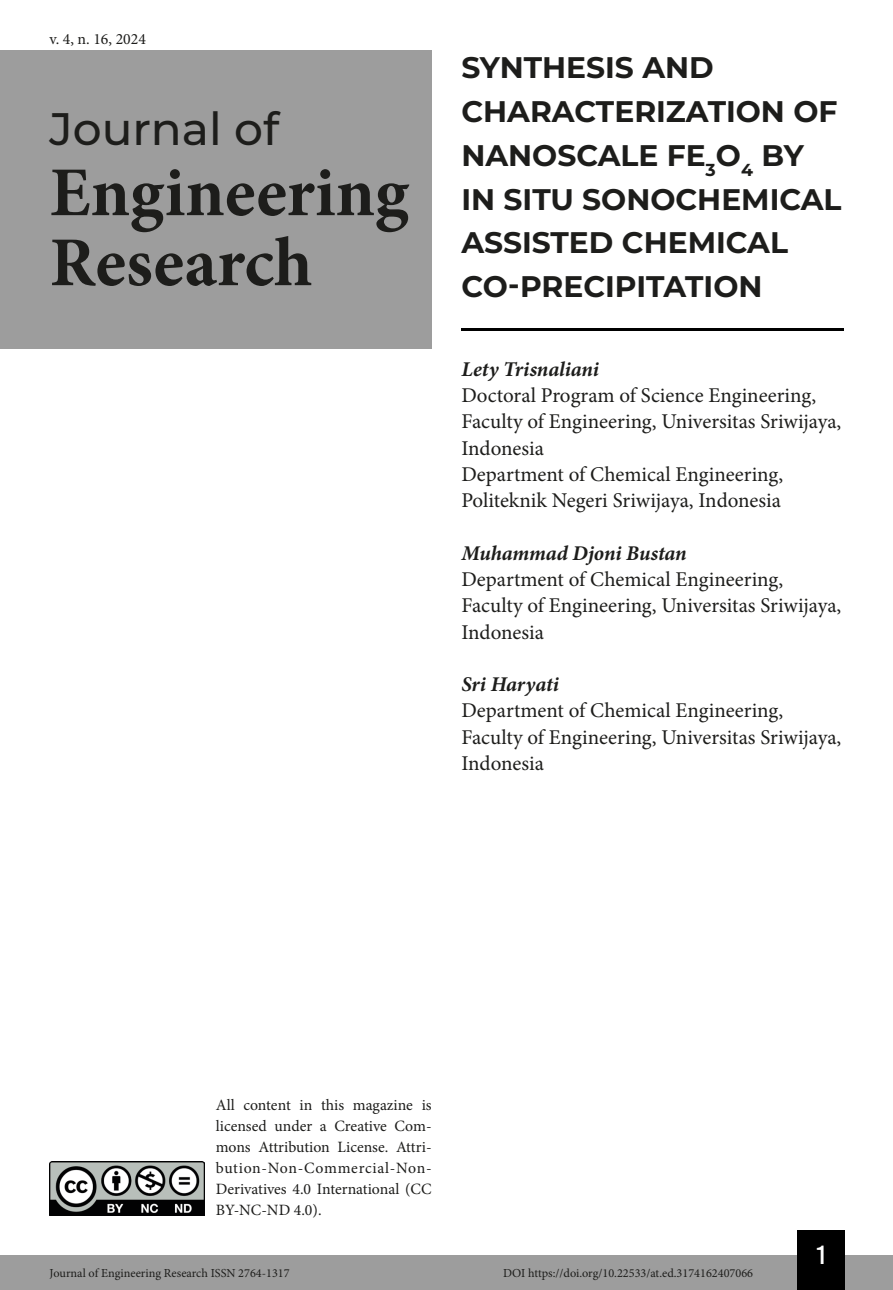
<style>
.page{position:relative;width:893px;height:1290px;background:#fff}
.page>*{position:absolute;margin:0;border:0;box-sizing:border-box;transform-origin:0 0}
.t1{font:700 70px/70px "Minion Pro";color:#1d1d1b}
.t2{font:500 45.5px "Montserrat";color:#1d1d1b}
.Título_Artigo{font:700 29.75px/43.8px "Montserrat";color:#1d1d1b}
.t3{font:26.25px "Bebas Kai";color:#fff}
.Infos_autor{font:21px/26.2px "Minion Pro";color:#1d1d1b}
.NOME_AUTOR{font:italic 700 21px "Minion Pro";letter-spacing:-.005em;color:#1d1d1b}
.t4{font:15.75px/21px "Minion Pro";color:#1d1d1b;text-align:justify}
.t5{font:12.25px "Minion Pro";color:#1d1d1b}
</style>
<div class="page">
<div style="left:0;top:1255px;width:893px;height:35px;background:#9d9d9d"></div>
<div style="left:797px;top:1230px;width:48px;height:60px;background:#000"></div>
<img style="left:50px;top:1161px;width:154px;height:54px">
<div style="left:0;top:50px;width:432px;height:298px;background:#9d9d9d"></div>
<hr style="left:461px;top:328px;width:382px;height:3px;background:#000">
<p class="t4" style="left:50px;top:28px;width:98px">v. 4, n. 16, 2024</p>
<h2 class="t2" style="left:50px;top:97px;width:231px">Journal of</h2>
<h1 class="t1" style="left:50px;top:157px;width:361px">Engineering<br>Research</h1>
<p class="Título_Artigo" style="left:461px;top:44px;width:382px">SYNTHESIS AND<br>CHARACTERIZATION OF<br>NANOSCALE FE<sub>3</sub>O<sub>4</sub> BY<br>IN SITU SONOCHEMICAL<br>ASSISTED CHEMICAL<br>CO-PRECIPITATION</p>
<p class="NOME_AUTOR" style="left:461px;top:354px;width:139px">Lety Trisnaliani</p>
<p class="Infos_autor" style="left:461px;top:382px;width:381px">Doctoral Program of Science Engineering,<br>Faculty of Engineering, Universitas Sriwijaya,<br>Indonesia</p>
<p class="Infos_autor" style="left:461px;top:461px;width:323px">Department of Chemical Engineering,<br>Politeknik Negeri Sriwijaya, Indonesia</p>
<p class="NOME_AUTOR" style="left:461px;top:538px;width:227px">Muhammad Djoni Bustan</p>
<p class="Infos_autor" style="left:461px;top:566px;width:381px">Department of Chemical Engineering,<br>Faculty of Engineering, Universitas Sriwijaya,<br>Indonesia</p>
<p class="NOME_AUTOR" style="left:461px;top:669px;width:99px">Sri Haryati</p>
<p class="Infos_autor" style="left:461px;top:697px;width:381px">Department of Chemical Engineering,<br>Faculty of Engineering, Universitas Sriwijaya,<br>Indonesia</p>
<p class="t4" style="left:216px;top:1095px;width:217px">All content in this magazine is licensed under a Creative Com&shy;mons Attribution License. Attri&shy;bution-Non-Commercial-Non-Derivatives 4.0 International (CC BY-NC-ND 4.0).</p>
<p class="t3" style="left:817px;top:1241px;width:10px">1</p>
<p class="t5" style="left:50px;top:1265px;width:242px">Journal of Engineering Research ISSN 2764-1317</p>
<p class="t5" style="left:503px;top:1265px;width:252px">DOI https://doi.org/10.22533/at.ed.3174162407066</p>
</div>
